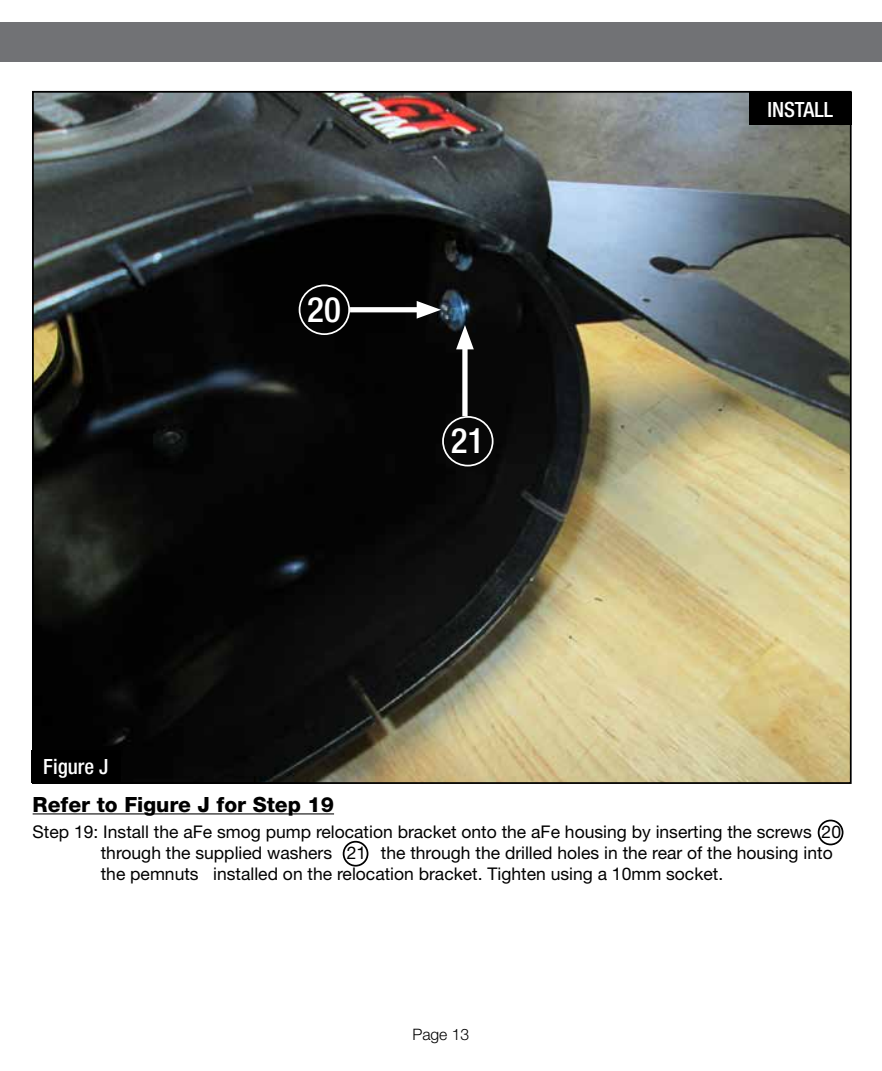
<style>
.page{position:relative;width:882px;height:1071px;background:#fff}
.page>*{position:absolute;margin:0;border:0;box-sizing:border-box;transform-origin:0 0}
.t1{font:500 condensed 35px "Helvetica Neue";color:#fff}
.t2{font:800 21px "Helvetica Neue";color:#000}
.t3{font:500 condensed 21px "Helvetica Neue";color:#fff}
.t4{font:17.5px/21px "Helvetica Neue";color:#000}
.t5{font:300 15.75px "Helvetica Neue";color:#000}
</style>
<div class="page">
<div style="left:0;top:23px;width:882px;height:39px;background:#717275"></div>
<img style="left:35px;top:94px;width:814px;height:687px">
<div style="left:32px;top:750px;width:89px;height:33px;background:#000"></div>
<div style="left:749px;top:92px;width:103px;height:33px;background:#000"></div>
<hr style="left:33px;top:813px;width:301px;height:1px;background:#000">
<div style="left:343px;top:841px;width:25px;height:26px;border:2px solid #000;border-radius:50%"></div>
<div style="left:818px;top:820px;width:25px;height:25px;border:2px solid #000;border-radius:50%"></div>
<div style="left:299px;top:285px;width:51px;height:50px;border:2px solid #fff;border-radius:50%"></div>
<div style="left:442px;top:416px;width:52px;height:50px;border:2px solid #fff;border-radius:50%"></div>
<div style="left:350px;top:307px;width:76px;height:5px;background:#fff"></div>
<svg style="left:417px;top:301px;width:24px;height:18px"></svg>
<div style="left:462px;top:340px;width:6px;height:76px;background:#fff"></div>
<svg style="left:456px;top:325px;width:18px;height:24px"></svg>
<h1 class="t1" style="left:307px;top:288px;width:35px">20</h1>
<h1 class="t1" style="left:451px;top:420px;width:35px">21</h1>
<p class="t3" style="left:43px;top:754px;width:67px">Figure J</p>
<p class="t2" style="left:33px;top:792px;width:303px">Refer to Figure J for Step 19</p>
<p class="t3" style="left:767px;top:97px;width:67px">INSTALL</p>
<p class="t4" style="left:101px;top:821px;width:742px;text-indent:-68px">Step 19: Install the aFe smog pump relocation bracket onto the aFe housing by inserting the screws 20 through the supplied washers 21 the through the drilled holes in the rear of the housing into the pemnuts installed on the relocation bracket. Tighten using a 10mm socket.</p>
<p class="t5" style="left:412px;top:1024px;width:58px">Page 13</p>
</div>
